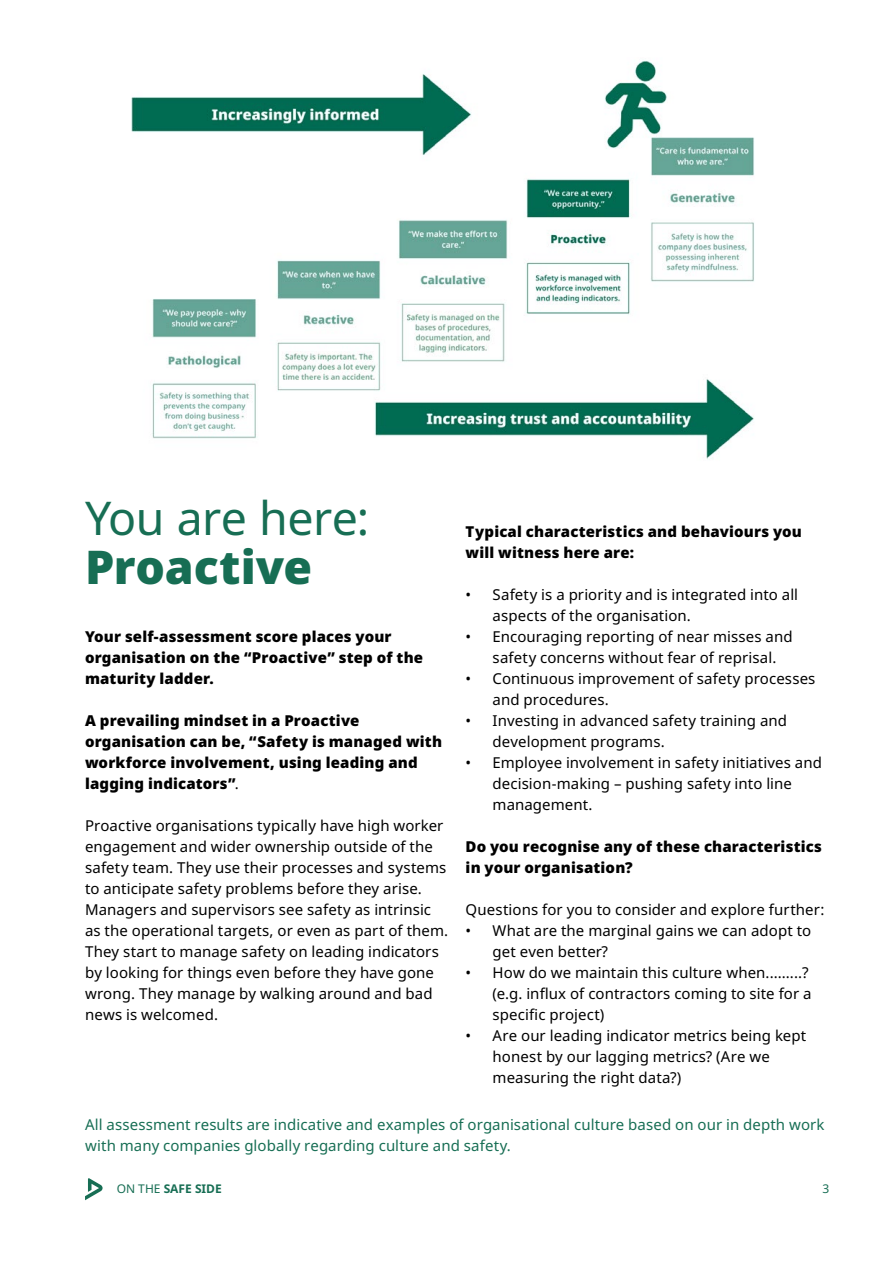
<style>
.page{position:relative;width:893px;height:1263px;background:#fff}
.page>*{position:absolute;margin:0;border:0;box-sizing:border-box;transform-origin:0 0}
.t1{font:46.5px "Noto Sans";letter-spacing:-.015em;color:#176e54}
.t2{font:900 46.5px "Noto Sans";letter-spacing:-.005em;color:#176e54}
.t3{font:15px/21px "Noto Sans";letter-spacing:.005em;color:#000}
.t4{font:900 15px/21px "Noto Sans";letter-spacing:.01em;color:#000}
.t5{font:15px/21px "Noto Sans";letter-spacing:.005em;color:#176e54}
.t6{font:700 12px "Noto Sans";color:#176e54}
.t7{font:12px "Noto Sans";color:#176e54}
.s1{font-weight:400}
</style>
<div class="page">
<img style="left:131px;top:61px;width:624px;height:398px">
<svg style="left:85px;top:1178px;width:18px;height:22px"></svg>
<h1 class="t1" style="left:85px;top:492px;width:286px">You are here:</h1>
<h1 class="t2" style="left:85px;top:541px;width:229px">Proactive</h1>
<p class="t4" style="left:466px;top:521px;width:338px">Typical characteristics and behaviours you will witness here are:</p>
<p class="t3" style="left:493px;top:584px;width:307px;text-indent:-27px">• Safety is a priority and is integrated into all aspects of the organisation.</p>
<p class="t3" style="left:493px;top:626px;width:301px;text-indent:-27px">• Encouraging reporting of near misses and safety concerns without fear of reprisal.</p>
<p class="t3" style="left:493px;top:668px;width:324px;text-indent:-27px">• Continuous improvement of safety processes and procedures.</p>
<p class="t3" style="left:493px;top:710px;width:296px;text-indent:-27px">• Investing in advanced safety training and development programs.</p>
<p class="t3" style="left:493px;top:752px;width:331px;text-indent:-27px">• Employee involvement in safety initiatives and decision-making – pushing safety into line management.</p>
<p class="t4" style="left:466px;top:836px;width:358px">Do you recognise any of these characteristics in your organisation?</p>
<p class="t3" style="left:466px;top:899px;width:360px">Questions for you to consider and explore further:</p>
<p class="t3" style="left:493px;top:920px;width:320px;text-indent:-27px">• What are the marginal gains we can adopt to get even better?</p>
<p class="t3" style="left:493px;top:962px;width:320px;text-indent:-27px">• How do we maintain this culture when.........? (e.g. influx of contractors coming to site for a specific project)</p>
<p class="t3" style="left:493px;top:1025px;width:315px;text-indent:-27px">• Are our leading indicator metrics being kept honest by our lagging metrics? (Are we measuring the right data?)</p>
<p class="t5" style="left:85px;top:1114px;width:741px">All assessment results are indicative and examples of organisational culture based on our in depth work with many companies globally regarding culture and safety.</p>
<p class="t4" style="left:85px;top:626px;width:340px">Your self-assessment score places your organisation on the “Proactive” step of the maturity ladder.</p>
<p class="t4" style="left:85px;top:710px;width:358px">A prevailing mindset in a Proactive organisation can be, “Safety is managed with workforce involvement, using leading and lagging indicators”<span class="s1">.</span></p>
<p class="t3" style="left:85px;top:815px;width:365px">Proactive organisations typically have high worker engagement and wider ownership outside of the safety team. They use their processes and systems to anticipate safety problems before they arise.<br>Managers and supervisors see safety as intrinsic as the operational targets, or even as part of them.<br>They start to manage safety on leading indicators by looking for things even before they have gone wrong. They manage by walking around and bad news is welcomed.</p>
<p class="t6" style="left:117px;top:1181px;width:107px"><span class="s1">ON THE</span> SAFE SIDE</p>
<p class="t7" style="left:822px;top:1182px;width:8px">3</p>
</div>
